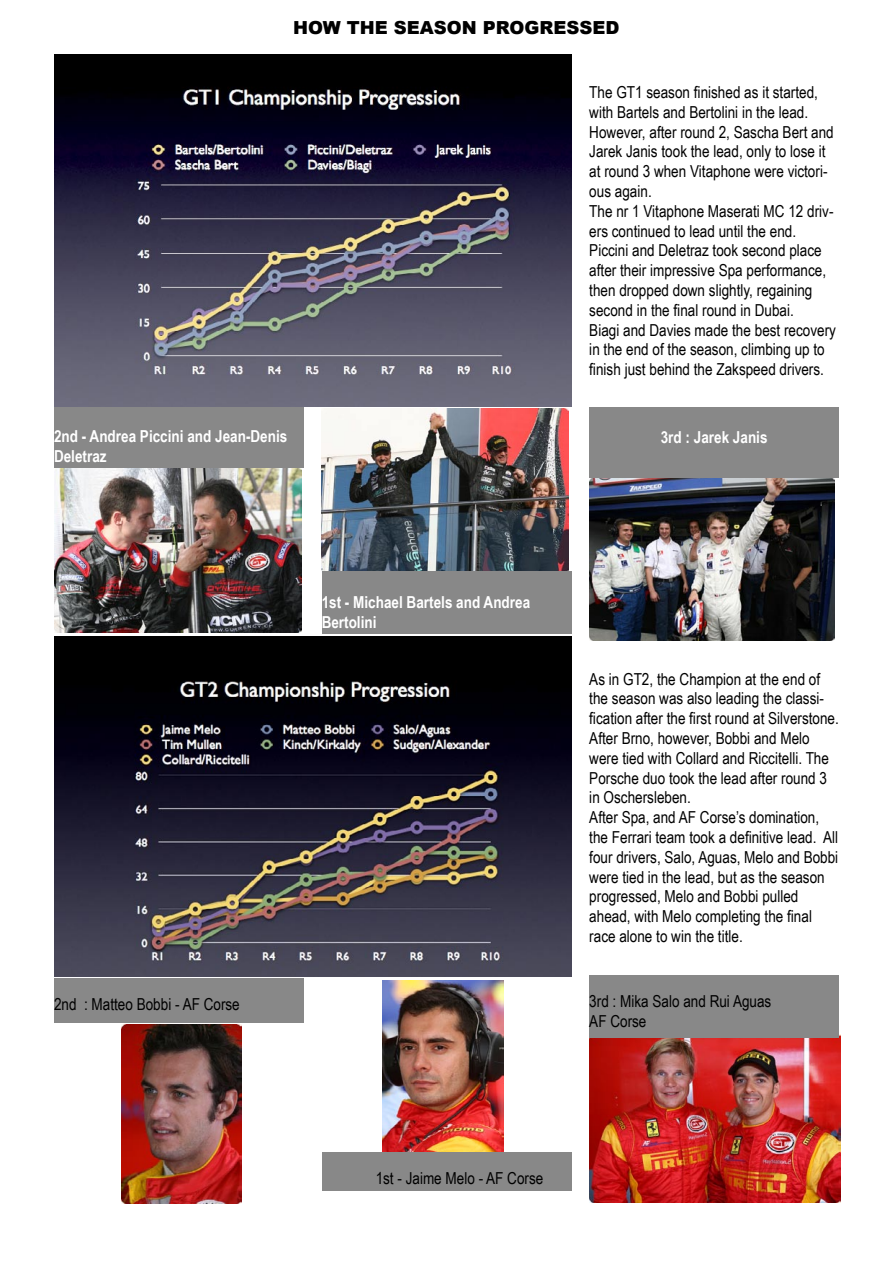
<style>
.page{position:relative;width:893px;height:1263px;background:#fff}
.page>*{position:absolute;margin:0;border:0;box-sizing:border-box;transform-origin:0 0}
.t1{font:900 18px "Arial";color:#000}
.t2{font:16.5px/19.8px "Arial Narrow";color:#000}
.t3{font:700 16.5px/19.8px "Arial Narrow";color:#fff}
</style>
<div class="page">
<img style="left:322px;top:408px;width:246px;height:163px">
<img style="left:54px;top:468px;width:247px;height:165px">
<img style="left:589px;top:478px;width:245px;height:162px">
<img style="left:589px;top:1035px;width:252px;height:168px">
<div style="left:322px;top:571px;width:249px;height:63px;background:#888"></div>
<div style="left:54px;top:405px;width:250px;height:63px;background:#888"></div>
<div style="left:589px;top:975px;width:250px;height:62px;background:#888"></div>
<img style="left:383px;top:980px;width:121px;height:172px">
<div style="left:322px;top:1152px;width:249px;height:39px;background:#888"></div>
<div style="left:54px;top:978px;width:250px;height:44px;background:#888"></div>
<img style="left:121px;top:1024px;width:120px;height:180px">
<img style="left:54px;top:54px;width:517px;height:353px">
<img style="left:54px;top:637px;width:517px;height:340px">
<div style="left:589px;top:407px;width:250px;height:71px;background:#888"></div>
<p class="t1" style="left:293px;top:15px;width:328px">HOW THE SEASON PROGRESSED</p>
<p class="t3" style="left:54px;top:425px;width:235px">2nd - Andrea Piccini and Jean-Denis<br>Deletraz</p>
<p class="t3" style="left:322px;top:591px;width:210px">1st - Michael Bartels and Andrea<br>Bertolini</p>
<p class="t2" style="left:54px;top:993px;width:187px">2nd : Matteo Bobbi - AF Corse</p>
<p class="t2" style="left:589px;top:82px;width:248px">The GT1 season finished as it started, with Bartels and Bertolini in the lead.<br>However, after round 2, Sascha Bert and Jarek Janis took the lead, only to lose it at round 3 when Vitaphone were victori&shy;ous again.<br>The nr 1 Vitaphone Maserati MC 12 driv&shy;ers continued to lead until the end.<br>Piccini and Deletraz took second place after their impressive Spa performance, then dropped down slightly, regaining second in the final round in Dubai.<br>Biagi and Davies made the best recovery in the end of the season, climbing up to finish just behind the Zakspeed drivers.</p>
<p class="t3" style="left:661px;top:426px;width:108px">3rd : Jarek Janis</p>
<p class="t2" style="left:589px;top:668px;width:251px">As in GT2, the Champion at the end of the season was also leading the classi&shy;fication after the first round at Silverstone.<br>After Brno, however, Bobbi and Melo were tied with Collard and Riccitelli. The Porsche duo took the lead after round 3 in Oschersleben.<br>After Spa, and AF Corse’s domination, the Ferrari team took a definitive lead. All four drivers, Salo, Aguas, Melo and Bobbi were tied in the lead, but as the season progressed, Melo and Bobbi pulled ahead, with Melo completing the final race alone to win the title.</p>
<p class="t2" style="left:589px;top:990px;width:184px">3rd : Mika Salo and Rui Aguas<br>AF Corse</p>
<p class="t2" style="left:376px;top:1167px;width:169px">1st - Jaime Melo - AF Corse</p>
</div>
